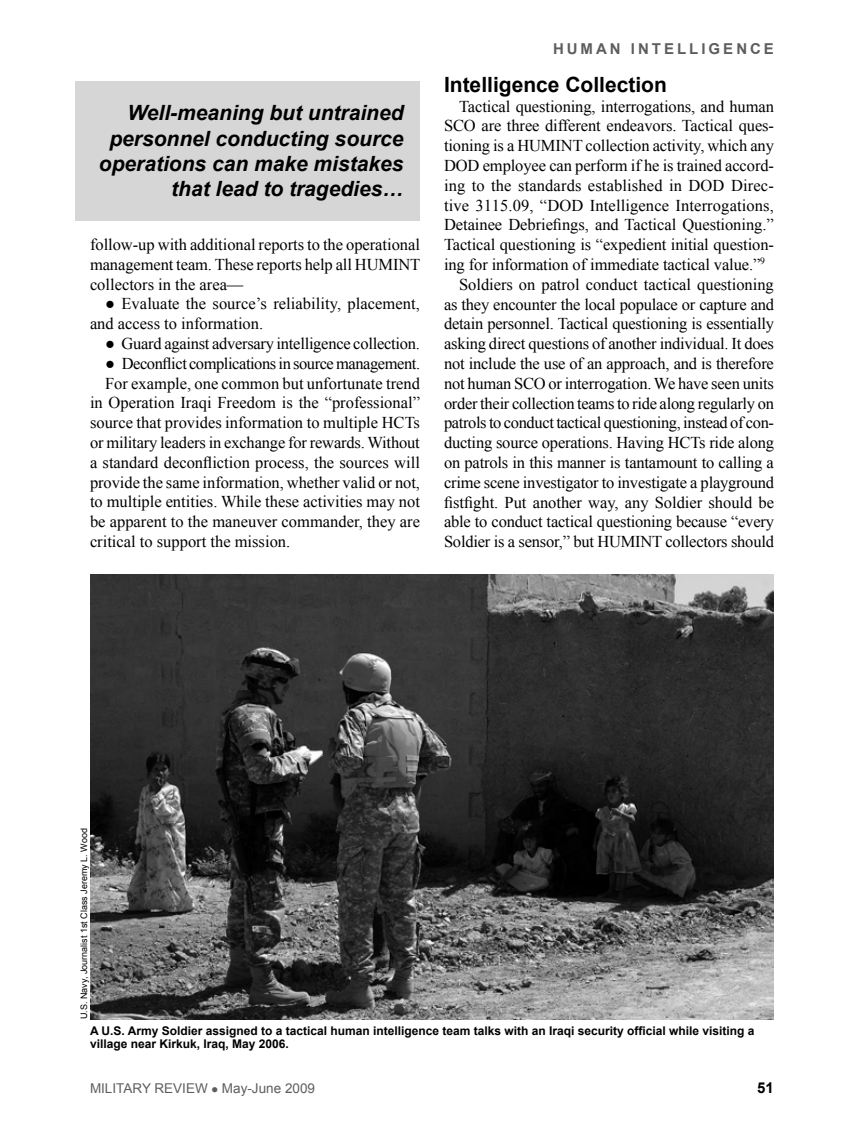
<style>
.page{position:relative;width:864px;height:1134px;background:#fff}
.page>*{position:absolute;margin:0;border:0;box-sizing:border-box;transform-origin:0 0}
.fob{font:italic 700 21px/25.2px "Arial";color:#000;text-align:right}
.subhead{font:700 21px "Arial";color:#000}
.fob-2{font:16.5px/19.8px "Times New Roman";letter-spacing:-.005em;color:#000;text-align:justify}
.fob_Bullet{font:16.5px "Times New Roman";letter-spacing:-.015em;color:#000}
.fob_Bullet-2{font:16.5px/19.8px "Times New Roman";letter-spacing:.005em;color:#000}
.t1{font:700 15px "Arial";letter-spacing:.2em;color:#5e5e5f}
.t2{font:700 15px "Arial";color:#000}
.t3{font:13.5px "Arial";color:#5e5e5f}
.cutline{font:700 12px/12.8px "Arial";color:#000}
.photocred{font:9px "Arial";color:#000}
</style>
<div class="page">
<div style="left:75px;top:81px;width:345px;height:139px;background:#d6d6d7"></div>
<img style="left:90px;top:574px;width:684px;height:445px">
<p class="fob" style="left:99px;top:101px;width:306px">Well-meaning but untrained personnel conducting source operations can make mistakes that lead to tragedies…</p>
<p class="fob-2" style="left:90px;top:234px;width:332px">follow-up with additional reports to the operational management team. These reports help all HUMINT collectors in the area—</p>
<p class="fob_Bullet-2" style="left:90px;top:294px;width:332px;text-indent:15px">● Evaluate the source’s reliability, placement, and access to information.</p>
<p class="fob_Bullet" style="left:105px;top:332px;width:316px">● Guard against adversary intelligence collection.</p>
<p class="fob_Bullet" style="left:105px;top:352px;width:316px">● Deconflict complications in source management.</p>
<p class="fob-2" style="left:90px;top:373px;width:332px;text-indent:15px">For example, one common but unfortunate trend in Operation Iraqi Freedom is the “professional” source that provides information to multiple HCTs or military leaders in exchange for rewards. Without a standard deconfliction process, the sources will provide the same information, whether valid or not, to multiple entities. While these activities may not be apparent to the maneuver commander, they are critical to support the mission.</p>
<p class="t1" style="left:553px;top:39px;width:222px">HUMAN INTELLIGENCE</p>
<p class="subhead" style="left:444px;top:71px;width:224px">Intelligence Collection</p>
<p class="fob-2" style="left:444px;top:96px;width:332px;text-indent:15px">Tactical questioning, interrogations, and human SCO are three different endeavors. Tactical ques&shy;tioning is a HUMINT collection activity, which any DOD employee can perform if he is trained accord&shy;ing to the standards established in DOD Direc&shy;tive 3115.09, “DOD Intelligence Interrogations, Detainee Debriefings, and Tactical Questioning.” Tactical questioning is “expedient initial question&shy;ing for information of immediate tactical value.”<sup>9</sup></p>
<p class="fob-2" style="left:444px;top:274px;width:332px;text-indent:15px">Soldiers on patrol conduct tactical questioning as they encounter the local populace or capture and detain personnel. Tactical questioning is essentially asking direct questions of another individual. It does not include the use of an approach, and is therefore not human SCO or interrogation. We have seen units order their collection teams to ride along regularly on patrols to conduct tactical questioning, instead of con&shy;ducting source operations. Having HCTs ride along on patrols in this manner is tantamount to calling a crime scene investigator to investigate a playground fistfight. Put another way, any Soldier should be able to conduct tactical questioning because “every Soldier is a sensor,” but HUMINT collectors should</p>
<p class="photocred" style="left:78px;top:1019px;width:192px;rotate:-90deg">U.S. Navy, Journalist 1st Class Jeremy L. Wood</p>
<p class="cutline" style="left:90px;top:1025px;width:666px">A U.S. Army Soldier assigned to a tactical human intelligence team talks with an Iraqi security official while visiting a village near Kirkuk, Iraq, May 2006.</p>
<p class="t3" style="left:90px;top:1080px;width:227px">MILITARY REVIEW ● May-June 2009</p>
<p class="t2" style="left:757px;top:1078px;width:18px">51</p>
</div>
